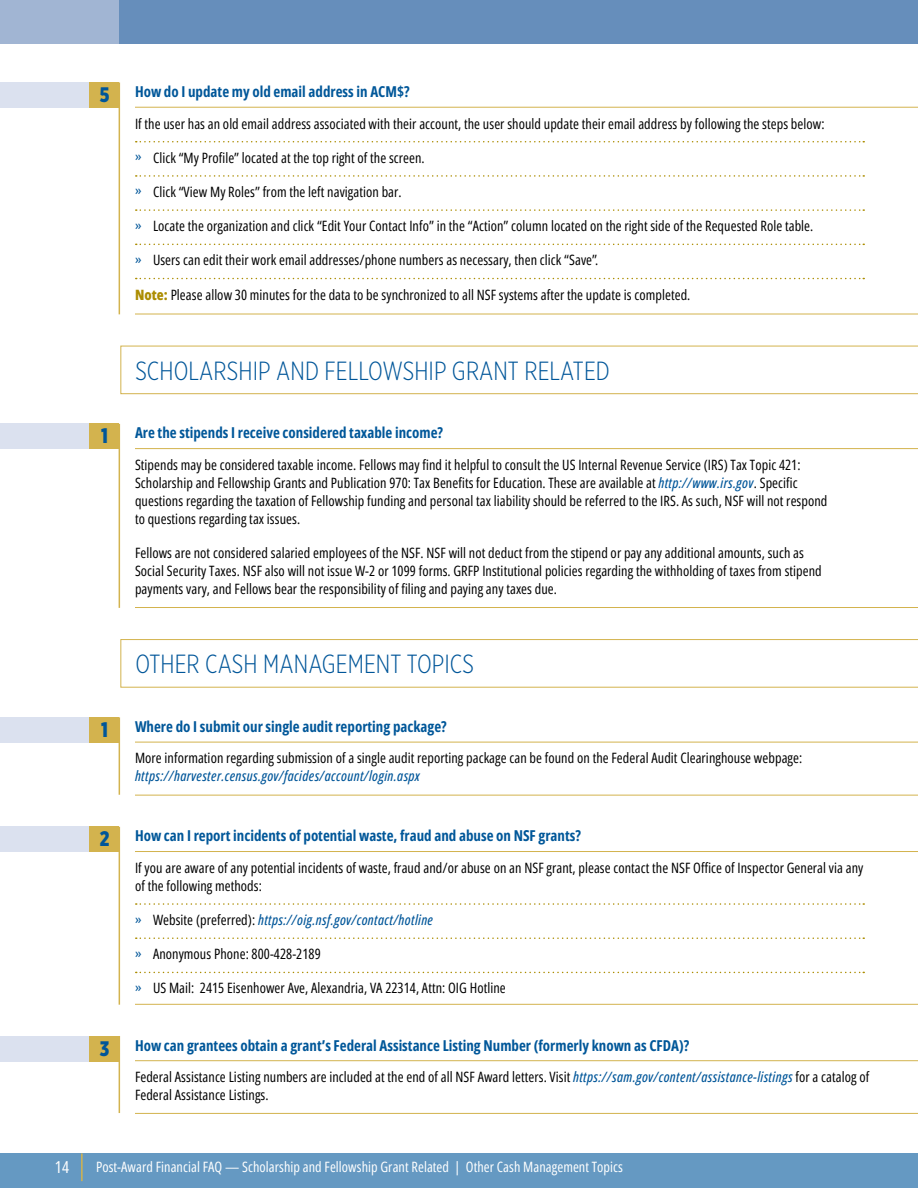
<style>
.page{position:relative;width:918px;height:1188px;background:#fff}
.page>*{position:absolute;margin:0;border:0;box-sizing:border-box;transform-origin:0 0}
.t1{font:300 26.25px "Gotham X Narrow";letter-spacing:.005em;color:#005699}
.t2{font:900 21px "Gotham X Narrow";color:#005699}
.t3{font:16.5px "Open Sans Condensed";color:#fff}
.t4{font:700 15px "Open Sans Condensed";color:#005799}
.t5{font:14.25px/18px "Open Sans Condensed";letter-spacing:.005em;color:#000}
.t6{font:italic 500 14.25px "Open Sans Condensed";letter-spacing:.025em;color:#005699}
.t7{font:14.25px "Open Sans Condensed";letter-spacing:.005em;color:#fff}
.s1{font-family:"Gotham X Narrow";font-weight:900;font-size:21px;color:#005699}
.s2{color:#005699}
.s3{font-weight:800;color:#ac8d02}
.s4{font-weight:500;font-style:italic;color:#005699}
.s5{font-weight:400;font-style:normal}
.s6{font-weight:400;font-style:normal;color:#000}
</style>
<div class="page">
<div style="left:0;top:0;width:918px;height:44px;background:#a1b5d3"></div>
<div style="left:119px;top:0;width:799px;height:44px;background:#668ebb"></div>
<div style="left:0;top:1153px;width:918px;height:35px;background:#6599c2"></div>
<hr style="left:81px;top:1153px;width:2px;height:28px;background:#d3b34e">
<div style="left:0;top:82px;width:89px;height:26px;background:#dbe1ef"></div>
<div style="left:89px;top:82px;width:30px;height:26px;background:#d3b34e"></div>
<hr style="left:119px;top:82px;width:1px;height:232px;background:#d3b34e">
<svg style="left:136px;top:141px;width:728px;height:1px"></svg>
<svg style="left:136px;top:175px;width:728px;height:2px"></svg>
<svg style="left:136px;top:209px;width:728px;height:2px"></svg>
<svg style="left:136px;top:244px;width:728px;height:1px"></svg>
<svg style="left:136px;top:278px;width:728px;height:1px"></svg>
<hr style="left:135px;top:107px;width:783px;height:1px;background:#d3b34e">
<hr style="left:135px;top:314px;width:783px;height:1px;background:#d3b34e">
<div style="left:120px;top:346px;width:798px;height:48px;border:1px solid #d3b34e"></div>
<div style="left:0;top:424px;width:89px;height:25px;background:#dbe1ef"></div>
<div style="left:89px;top:424px;width:30px;height:25px;background:#d3b34e"></div>
<hr style="left:119px;top:424px;width:1px;height:184px;background:#d3b34e">
<hr style="left:135px;top:448px;width:783px;height:1px;background:#d3b34e">
<hr style="left:135px;top:607px;width:783px;height:1px;background:#d3b34e">
<div style="left:120px;top:639px;width:798px;height:49px;border:1px solid #d3b34e"></div>
<div style="left:0;top:717px;width:89px;height:25px;background:#dbe1ef"></div>
<div style="left:89px;top:717px;width:30px;height:25px;background:#d3b34e"></div>
<hr style="left:119px;top:717px;width:1px;height:78px;background:#d3b34e">
<hr style="left:135px;top:742px;width:783px;height:1px;background:#d3b34e">
<hr style="left:135px;top:795px;width:783px;height:1px;background:#d3b34e">
<div style="left:0;top:827px;width:89px;height:25px;background:#dbe1ef"></div>
<div style="left:89px;top:827px;width:30px;height:25px;background:#d3b34e"></div>
<hr style="left:119px;top:827px;width:1px;height:178px;background:#d3b34e">
<svg style="left:136px;top:903px;width:728px;height:2px"></svg>
<svg style="left:136px;top:937px;width:728px;height:2px"></svg>
<svg style="left:136px;top:972px;width:728px;height:1px"></svg>
<hr style="left:135px;top:851px;width:783px;height:1px;background:#d3b34e">
<hr style="left:135px;top:1004px;width:783px;height:1px;background:#d3b34e">
<div style="left:0;top:1036px;width:89px;height:25px;background:#dbe1ef"></div>
<div style="left:89px;top:1036px;width:30px;height:25px;background:#d3b34e"></div>
<hr style="left:119px;top:1036px;width:1px;height:77px;background:#d3b34e">
<hr style="left:135px;top:1060px;width:783px;height:1px;background:#d3b34e">
<hr style="left:135px;top:1113px;width:783px;height:1px;background:#d3b34e">
<p class="t3" style="left:55px;top:1156px;width:16px">14</p>
<p class="t4" style="left:100px;top:81px;width:311px"><span class="s1">5</span> How do I update my old email address in ACM$?</p>
<p class="t5" style="left:135px;top:114px;width:691px">If the user has an old email address associated with their account, the user should update their email address by following the steps below:</p>
<p class="t5" style="left:135px;top:148px;width:291px"><span class="s2">»</span> Click “My Profile” located at the top right of the screen.</p>
<p class="t5" style="left:135px;top:182px;width:268px"><span class="s2">»</span> Click “View My Roles” from the left navigation bar.</p>
<p class="t5" style="left:135px;top:217px;width:680px"><span class="s2">»</span> Locate the organization and click “Edit Your Contact Info” in the “Action” column located on the right side of the Requested Role table.</p>
<p class="t5" style="left:135px;top:251px;width:465px"><span class="s2">»</span> Users can edit their work email addresses/phone numbers as necessary, then click “Save”.</p>
<p class="t5" style="left:135px;top:285px;width:557px"><span class="s3">Note:</span> Please allow 30 minutes for the data to be synchronized to all NSF systems after the update is completed.</p>
<h1 class="t1" style="left:135px;top:355px;width:476px">SCHOLARSHIP AND FELLOWSHIP GRANT RELATED</h1>
<h2 class="t2" style="left:101px;top:423px;width:8px">1</h2>
<p class="t4" style="left:135px;top:423px;width:310px">Are the stipends I receive considered taxable income?</p>
<p class="t5" style="left:135px;top:455px;width:694px">Stipends may be considered taxable income. Fellows may find it helpful to consult the US Internal Revenue Service (IRS) Tax Topic 421:<br>Scholarship and Fellowship Grants and Publication 970: Tax Benefits for Education. These are available at <span class="s4">http://www.irs.gov</span>. Specific questions regarding the taxation of Fellowship funding and personal tax liability should be referred to the IRS. As such, NSF will not respond to questions regarding tax issues.</p>
<p class="t5" style="left:135px;top:544px;width:688px">Fellows are not considered salaried employees of the NSF. NSF will not deduct from the stipend or pay any additional amounts, such as<br>Social Security Taxes. NSF also will not issue W-2 or 1099 forms. GRFP Institutional policies regarding the withholding of taxes from stipend payments vary, and Fellows bear the responsibility of filing and paying any taxes due.</p>
<h1 class="t1" style="left:135px;top:649px;width:340px">OTHER CASH MANAGEMENT TOPICS</h1>
<h2 class="t2" style="left:101px;top:716px;width:8px">1</h2>
<p class="t4" style="left:135px;top:716px;width:313px">Where do I submit our single audit reporting package?</p>
<p class="t5" style="left:135px;top:749px;width:669px">More information regarding submission of a single audit reporting package can be found on the Federal Audit Clearinghouse webpage:</p>
<p class="t6" style="left:135px;top:766px;width:287px">https://harvester.census.gov/facides/account/login.aspx</p>
<p class="t4" style="left:100px;top:826px;width:483px"><span class="s1">2</span> How can I report incidents of potential waste, fraud and abuse on NSF grants?</p>
<p class="t5" style="left:135px;top:858px;width:730px">If you are aware of any potential incidents of waste, fraud and/or abuse on an NSF grant, please contact the NSF Office of Inspector General via any of the following methods:</p>
<p class="t6" style="left:135px;top:910px;width:300px"><span class="s5">»</span> <span class="s6">Website (preferred):</span> https://oig.nsf.gov/contact/hotline</p>
<p class="t5" style="left:135px;top:945px;width:187px"><span class="s2">»</span> Anonymous Phone: 800-428-2189</p>
<p class="t5" style="left:135px;top:979px;width:372px"><span class="s2">»</span> US Mail: 2415 Eisenhower Ave, Alexandria, VA 22314, Attn: OIG Hotline</p>
<p class="t4" style="left:100px;top:1035px;width:591px"><span class="s1">3</span> How can grantees obtain a grant’s Federal Assistance Listing Number (formerly known as CFDA)?</p>
<p class="t5" style="left:135px;top:1067px;width:736px">Federal Assistance Listing numbers are included at the end of all NSF Award letters. Visit <span class="s4">https://sam.gov/content/assistance-listings</span> for a catalog of<br>Federal Assistance Listings.</p>
<p class="t7" style="left:96px;top:1157px;width:528px">Post-Award Financial FAQ — Scholarship and Fellowship Grant Related | Other Cash Management Topics</p>
</div>
